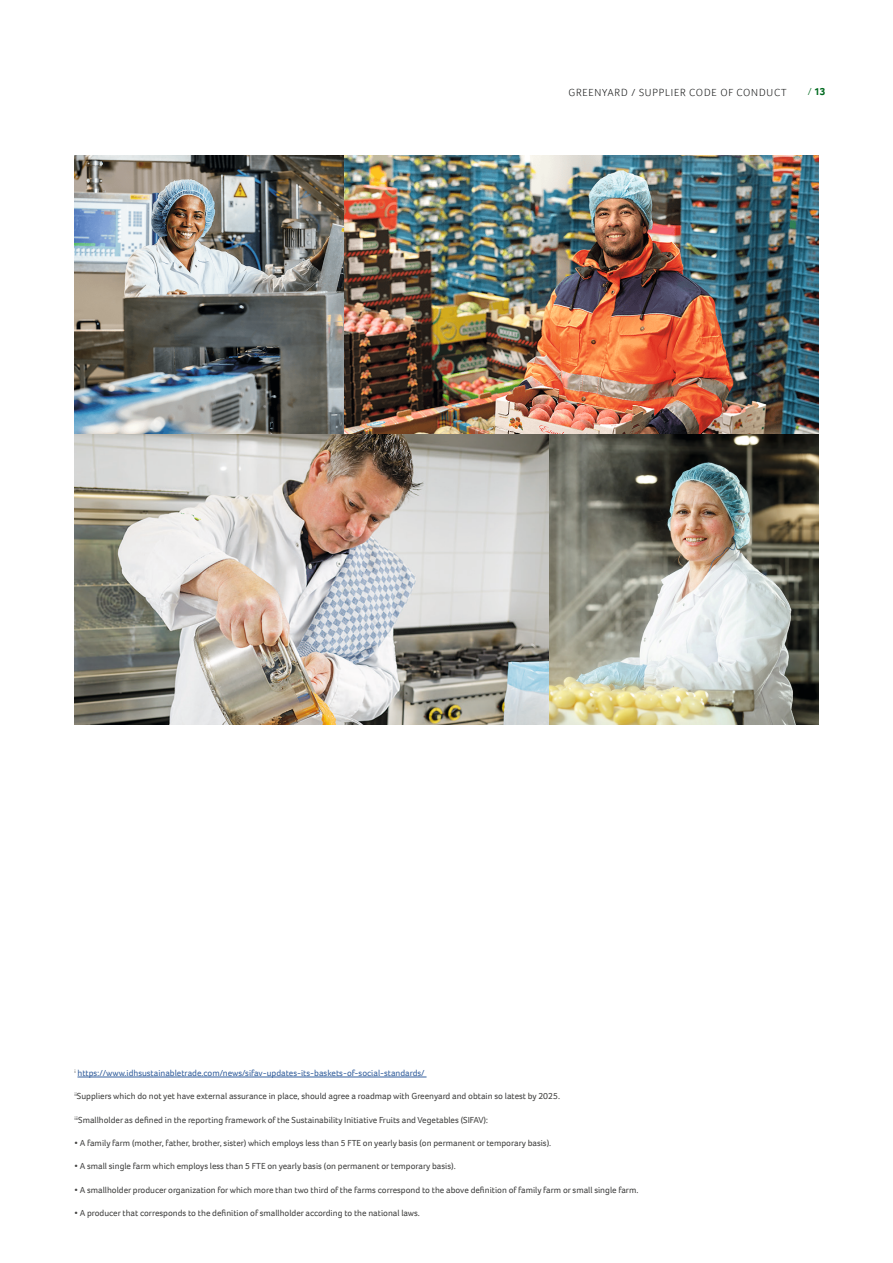
<style>
.page{position:relative;width:893px;height:1263px;background:#fff}
.page>*{position:absolute;margin:0;border:0;box-sizing:border-box;transform-origin:0 0}
.t1{font:300 10.5px "Foco";letter-spacing:.075em;color:#171818}
.t2{font:700 10.5px "Foco";color:#006a1f}
.t3{font:9px "Foco";color:#424241}
.t4{font:9px "Foco";color:#36619e}
.s1{font-weight:300}
</style>
<div class="page">
<img style="left:74px;top:434px;width:745px;height:290px">
<img style="left:74px;top:155px;width:745px;height:279px">
<hr style="left:77px;top:1077px;width:350px;height:1px;background:#36619e">
<p class="t1" style="left:568px;top:85px;width:220px">GREENYARD / SUPPLIER CODE OF CONDUCT</p>
<p class="t2" style="left:808px;top:84px;width:19px"><span class="s1">/</span> 13</p>
<p class="t4" style="left:74px;top:1067px;width:352px"><sup>i</sup> https://www.idhsustainabletrade.com/news/sifav-updates-its-baskets-of-social-standards/</p>
<p class="t3" style="left:74px;top:1090px;width:487px"><sup>ii</sup>Suppliers which do not yet have external assurance in place, should agree a roadmap with Greenyard and obtain so latest by 2025.</p>
<p class="t3" style="left:74px;top:1114px;width:415px"><sup>iii</sup>Smallholder as defined in the reporting framework of the Sustainability Initiative Fruits and Vegetables (SIFAV):</p>
<p class="t3" style="left:74px;top:1137px;width:478px">• A family farm (mother, father, brother, sister) which employs less than 5 FTE on yearly basis (on permanent or temporary basis).</p>
<p class="t3" style="left:74px;top:1160px;width:383px">• A small single farm which employs less than 5 FTE on yearly basis (on permanent or temporary basis).</p>
<p class="t3" style="left:74px;top:1184px;width:565px">• A smallholder producer organization for which more than two third of the farms correspond to the above definition of family farm or small single farm.</p>
<p class="t3" style="left:74px;top:1207px;width:347px">• A producer that corresponds to the definition of smallholder according to the national laws.</p>
</div>
